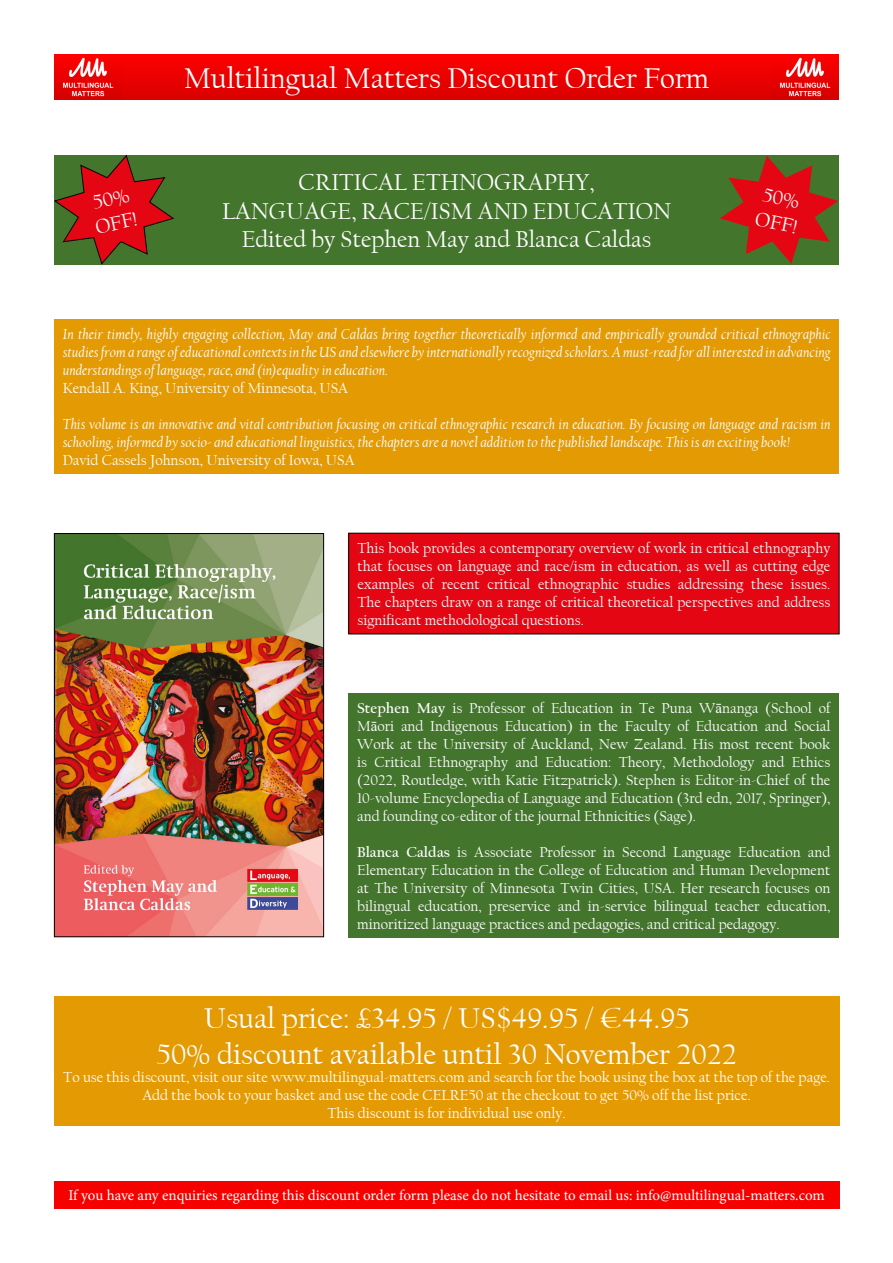
<style>
.page{position:relative;width:893px;height:1263px;background:#fff}
.page>*{position:absolute;margin:0;border:0;box-sizing:border-box;transform-origin:0 0}
.t1{font:30px "Californian FB";color:#fff}
.t2{font:24px/28.8px "Californian FB";color:#fff;text-align:center}
.t3{font:20.7px/24.9px "Californian FB";color:#fff}
.t4{font:15px/18px "Californian FB";color:#fff;text-align:justify}
.t5{font:italic 15px/18px "Californian FB";color:#fff;text-align:justify}
.t6{font:15px "Minion Pro";letter-spacing:-.005em;color:#fff}
.s1{font-weight:700}
.s2{font-family:"Times New Roman"}
</style>
<div class="page">
<div style="left:54px;top:54px;width:785px;height:46px;background:linear-gradient(to bottom,#fd0100,#d90100)"></div>
<img style="left:54px;top:54px;width:67px;height:46px">
<img style="left:772px;top:54px;width:67px;height:46px">
<div style="left:54px;top:1181px;width:785px;height:28px;background:#f50100"></div>
<div style="left:54px;top:319px;width:785px;height:155px;background:#e49a03"></div>
<img style="left:56px;top:535px;width:266px;height:400px">
<div style="left:54px;top:533px;width:270px;height:404px;border:1px solid #000"></div>
<div style="left:349px;top:533px;width:490px;height:101px;background:#e40613"></div>
<div style="left:349px;top:693px;width:490px;height:244px;background:#43752c"></div>
<div style="left:54px;top:155px;width:785px;height:109px;background:#43752c"></div>
<svg style="left:720px;top:156px;width:118px;height:108px"></svg>
<svg style="left:54px;top:155px;width:121px;height:110px"></svg>
<div style="left:54px;top:997px;width:785px;height:129px;background:#e49a03"></div>
<p class="t3" style="left:88px;top:191px;width:44px;rotate:-12deg">50%<br>OFF!</p>
<p class="t1" style="left:184px;top:62px;width:527px">Multilingual Matters Discount Order Form</p>
<p class="t2" style="left:222px;top:168px;width:450px">CRITICAL ETHNOGRAPHY,<br>LANGUAGE, RACE/ISM AND EDUCATION</p>
<p class="t2" style="left:242px;top:225px;width:411px">Edited by Stephen May and Blanca Caldas</p>
<p class="t3" style="left:763px;top:182px;width:44px;rotate:12deg">50%<br>OFF!</p>
<p class="t5" style="left:63px;top:325px;width:769px">In their timely, highly engaging collection, May and Caldas bring together theoretically informed and empirically grounded critical ethnographic studies from a range of educational contexts in the US and elsewhere by internationally recognized scholars. A must-read for all interested in advancing understandings of language, race, and (in)equality in education.</p>
<p class="t4" style="left:63px;top:379px;width:287px">Kendall A. King, University of Minnesota, USA</p>
<p class="t5" style="left:63px;top:415px;width:769px">This volume is an innovative and vital contribution focusing on critical ethnographic research in education. By focusing on language and racism in schooling, informed by socio- and educational linguistics, the chapters are a novel addition to the published landscape. This is an exciting book!</p>
<p class="t4" style="left:63px;top:451px;width:293px">David Cassels Johnson, University of Iowa, USA</p>
<p class="t4" style="left:357px;top:539px;width:474px">This book provides a contemporary overview of work in critical ethnography that focuses on language and race/ism in education, as well as cutting edge examples of recent critical ethnographic studies addressing these issues.<br>The chapters draw on a range of critical theoretical perspectives and address significant methodological questions.</p>
<p class="t4" style="left:357px;top:699px;width:475px"><span class="s1">Stephen May</span> is Professor of Education in Te Puna W<span class="s2">ā</span>nanga (School of M<span class="s2">ā</span>ori and Indigenous Education) in the Faculty of Education and Social Work at the University of Auckland, New Zealand. His most recent book is Critical Ethnography and Education: Theory, Methodology and Ethics (2022, Routledge, with Katie Fitzpatrick). Stephen is Editor-in-Chief of the 10-volume Encyclopedia of Language and Education (3rd edn, 2017, Springer), and founding co-editor of the journal Ethnicities (Sage).</p>
<p class="t4" style="left:357px;top:843px;width:475px"><span class="s1">Blanca Caldas</span> is Associate Professor in Second Language Education and Elementary Education in the College of Education and Human Development at The University of Minnesota Twin Cities, USA. Her research focuses on bilingual education, preservice and in-service bilingual teacher education, minoritized language practices and pedagogies, and critical pedagogy.</p>
<p class="t1" style="left:204px;top:1001px;width:487px">Usual price: £34.95 / US$49.95 / €44.95</p>
<p class="t1" style="left:157px;top:1037px;width:581px">50% discount available until 30 November 2022</p>
<p class="t4" style="left:63px;top:1068px;width:768px;text-align:center">To use this discount, visit our site www.multilingual-matters.com and search for the book using the box at the top of the page.<br>Add the book to your basket and use the code CELRE50 at the checkout to get 50% off the list price.</p>
<p class="t4" style="left:327px;top:1104px;width:240px">This discount is for individual use only.</p>
<p class="t6" style="left:68px;top:1185px;width:758px">If you have any enquiries regarding this discount order form please do not hesitate to email us: info@multilingual-matters.com</p>
</div>
